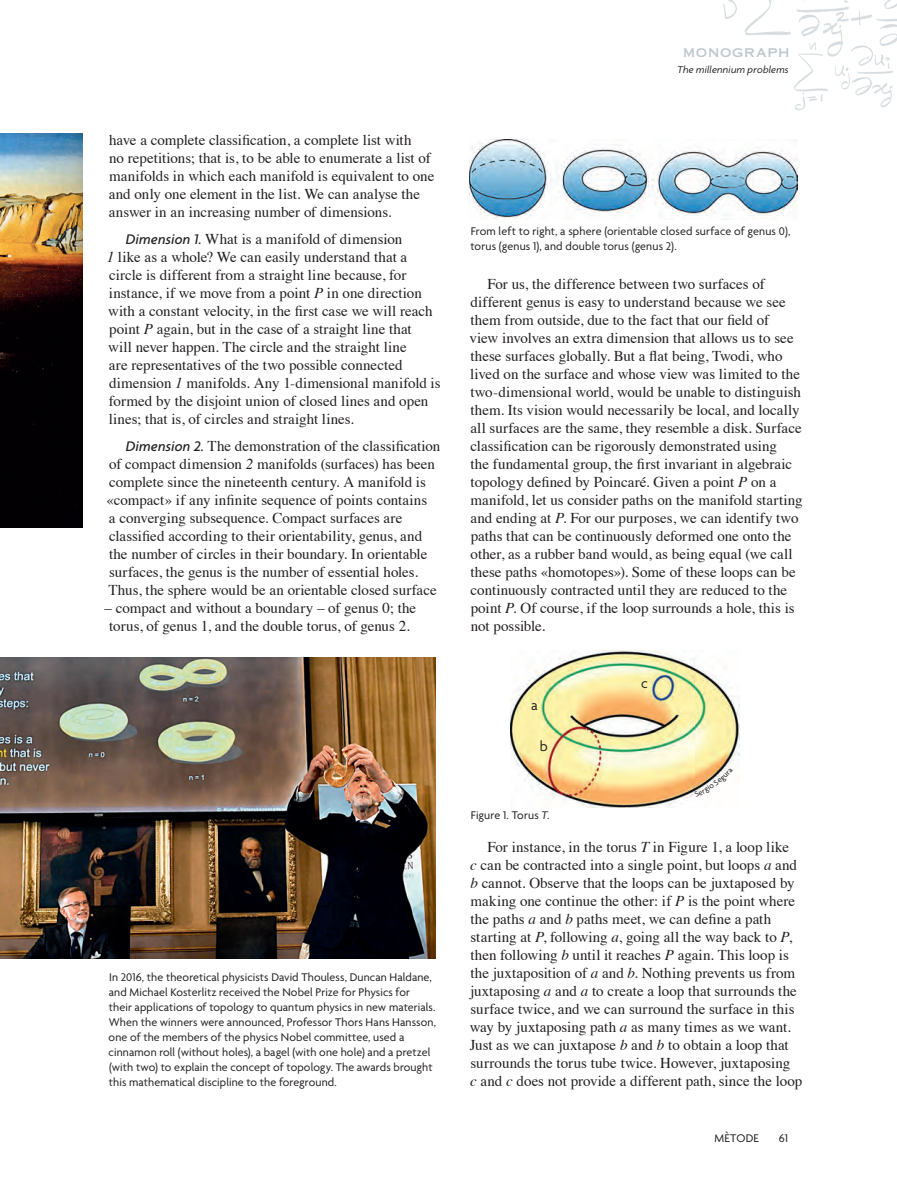
<style>
.page{position:relative;width:897px;height:1195px;background:#fff}
.page>*{position:absolute;margin:0;border:0;box-sizing:border-box;transform-origin:0 0}
.PARRAFO_DESTACADO_CO{font:15px/18px "Times";color:#231f20}
._09_PEUS_DE_FOTO{font:15px "Agenda";color:#231f20}
._09_PEUS_DE_FOTO-2{font:12px/15px "Agenda";letter-spacing:.01em;color:#231f20}
.t1{font:12px "Copperplate Thirty One AB";letter-spacing:.06em;color:#bdc7cc}
.t2{font:italic 10.5px "Agenda";letter-spacing:.02em;color:#231f20}
.s1{font-family:"Agenda";font-weight:500;font-style:italic}
.s2{font-style:italic}
</style>
<div class="page">
<img style="left:723px;top:0;width:174px;height:110px">
<img style="left:470px;top:140px;width:327px;height:80px">
<img style="left:0;top:134px;width:83px;height:393px">
<img style="left:0;top:657px;width:436px;height:301px">
<img style="left:511px;top:650px;width:228px;height:158px">
<svg style="left:694px;top:767px;width:39px;height:30px"></svg>
<p class="PARRAFO_DESTACADO_CO" style="left:109px;top:130px;width:327px">have a complete classification, a complete list with<br>no repetitions; that is, to be able to enumerate a list of manifolds in which each manifold is equivalent to one and only one element in the list. We can analyse the answer in an increasing number of dimensions.</p>
<p class="PARRAFO_DESTACADO_CO" style="left:107px;top:229px;width:335px;text-indent:19px"><span class="s1">Dimension 1.</span> What is a manifold of dimension<br><span class="s2">1</span> like as a whole? We can easily understand that a circle is different from a straight line because, for instance, if we move from a point <span class="s2">P</span> in one direction with a constant velocity, in the first case we will reach point <span class="s2">P</span> again, but in the case of a straight line that<br>will never happen. The circle and the straight line<br>are representatives of the two possible connected dimension <span class="s2">1</span> manifolds. Any 1-dimensional manifold is formed by the disjoint union of closed lines and open lines; that is, of circles and straight lines.</p>
<p class="PARRAFO_DESTACADO_CO" style="left:106px;top:436px;width:336px;text-indent:19px"><span class="s1">Dimension 2.</span> The demonstration of the classification of compact dimension <span class="s2">2</span> manifolds (surfaces) has been complete since the nineteenth century. A manifold is «compact» if any infinite sequence of points contains<br>a converging subsequence. Compact surfaces are classified according to their orientability, genus, and the number of circles in their boundary. In orientable surfaces, the genus is the number of essential holes.<br>Thus, the sphere would be an orientable closed surface</p>
<p class="PARRAFO_DESTACADO_CO" style="left:104px;top:598px;width:313px;text-align:center">– compact and without a boundary – of genus 0; the torus, of genus 1, and the double torus, of genus 2.</p>
<p class="_09_PEUS_DE_FOTO-2" style="left:109px;top:969px;width:329px">In 2016, the theoretical physicists David Thouless, Duncan Haldane, and Michael Kosterlitz received the Nobel Prize for Physics for<br>their applications of topology to quantum physics in new materials.<br>When the winners were announced, Professor Thors Hans Hansson, one of the members of the physics Nobel committee, used a cinnamon roll (without holes), a bagel (with one hole) and a pretzel (with two) to explain the concept of topology. The awards brought this mathematical discipline to the foreground.</p>
<p class="t1" style="left:683px;top:46px;width:108px">MONOGRAPH</p>
<p class="t2" style="left:677px;top:63px;width:113px">The millennium problems</p>
<p class="_09_PEUS_DE_FOTO-2" style="left:470px;top:223px;width:322px">From left to right, a sphere (orientable closed surface of genus 0), torus (genus 1), and double torus (genus 2).</p>
<p class="PARRAFO_DESTACADO_CO" style="left:470px;top:273px;width:334px;text-indent:18px">For us, the difference between two surfaces of different genus is easy to understand because we see them from outside, due to the fact that our field of<br>view involves an extra dimension that allows us to see these surfaces globally. But a flat being, Twodi, who lived on the surface and whose view was limited to the two-dimensional world, would be unable to distinguish them. Its vision would necessarily be local, and locally all surfaces are the same, they resemble a disk. Surface classification can be rigorously demonstrated using<br>the fundamental group, the first invariant in algebraic topology defined by Poincaré. Given a point <span class="s2">P</span> on a manifold, let us consider paths on the manifold starting and ending at <span class="s2">P</span>. For our purposes, we can identify two paths that can be continuously deformed one onto the other, as a rubber band would, as being equal (we call these paths «homotopes»). Some of these loops can be continuously contracted until they are reduced to the point <span class="s2">P</span>. Of course, if the loop surrounds a hole, this is not possible.</p>
<p class="_09_PEUS_DE_FOTO" style="left:531px;top:696px;width:8px">a</p>
<p class="_09_PEUS_DE_FOTO" style="left:540px;top:737px;width:9px">b</p>
<p class="_09_PEUS_DE_FOTO" style="left:641px;top:674px;width:8px">c</p>
<p class="_09_PEUS_DE_FOTO-2" style="left:471px;top:807px;width:80px">Figure 1. Torus <span class="s2">T</span>.</p>
<p class="PARRAFO_DESTACADO_CO" style="left:470px;top:836px;width:334px;text-indent:18px">For instance, in the torus <span class="s2">T</span> in Figure 1, a loop like<br><span class="s2">c</span> can be contracted into a single point, but loops <span class="s2">a</span> and <span class="s2">b</span> cannot. Observe that the loops can be juxtaposed by making one continue the other: if <span class="s2">P</span> is the point where the paths <span class="s2">a</span> and <span class="s2">b</span> paths meet, we can define a path starting at <span class="s2">P</span>, following <span class="s2">a</span>, going all the way back to <span class="s2">P</span>, then following <span class="s2">b</span> until it reaches <span class="s2">P</span> again. This loop is the juxtaposition of <span class="s2">a</span> and <span class="s2">b</span>. Nothing prevents us from juxtaposing <span class="s2">a</span> and <span class="s2">a</span> to create a loop that surrounds the surface twice, and we can surround the surface in this way by juxtaposing path <span class="s2">a</span> as many times as we want.<br>Just as we can juxtapose <span class="s2">b</span> and <span class="s2">b</span> to obtain a loop that surrounds the torus tube twice. However, juxtaposing<br><span class="s2">c</span> and <span class="s2">c</span> does not provide a different path, since the loop</p>
<p class="_09_PEUS_DE_FOTO-2" style="left:714px;top:1130px;width:46px">MÈTODE</p>
<p class="_09_PEUS_DE_FOTO-2" style="left:779px;top:1130px;width:11px">61</p>
</div>
